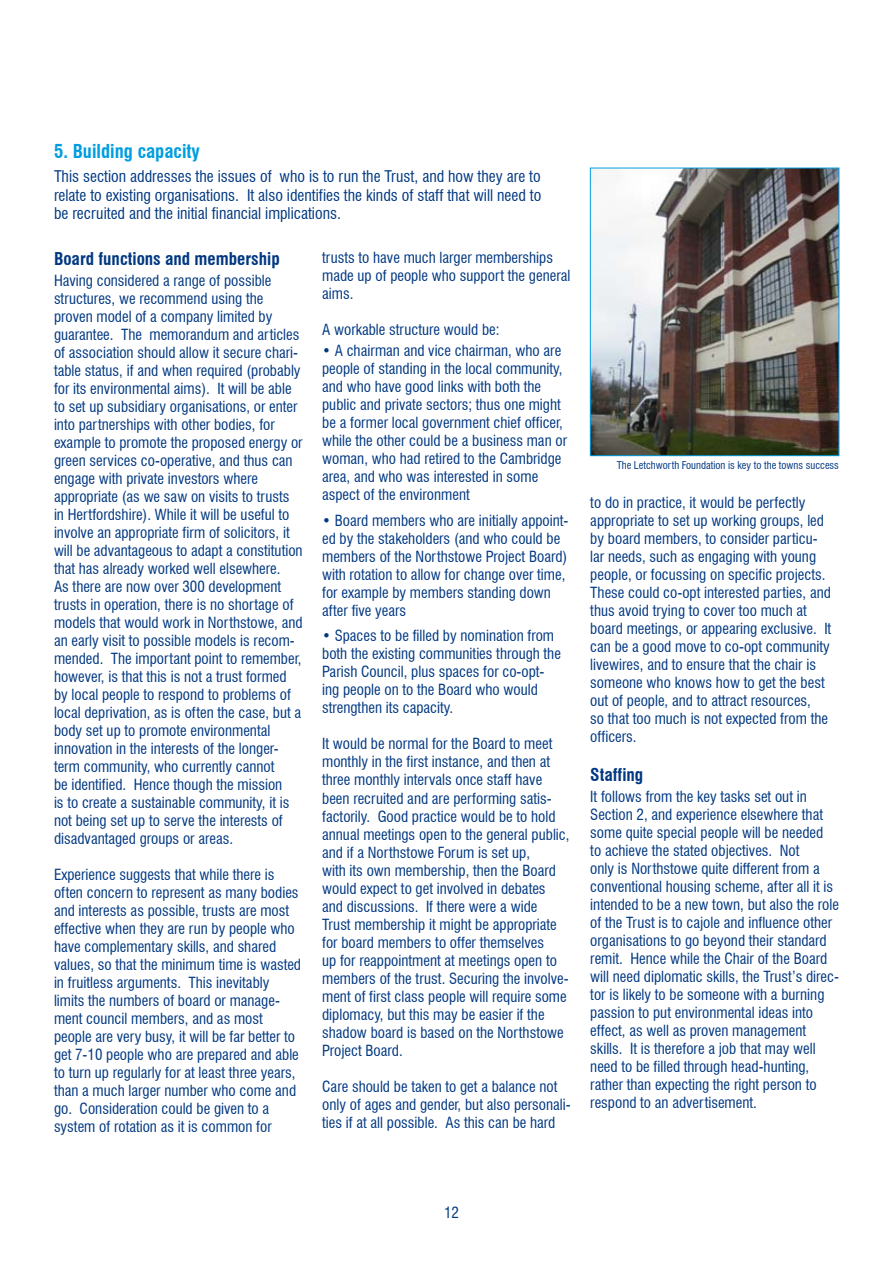
<style>
.page{position:relative;width:893px;height:1263px;background:#fff}
.page>*{position:absolute;margin:0;border:0;box-sizing:border-box;transform-origin:0 0}
.t1{font:700 condensed 18.75px "Swiss 721 BT";color:#009ee0}
.t2{font:700 condensed 17.25px "Swiss 721 BT";color:#003882}
.t3{font:condensed 15.75px/18.9px "Swiss 721 BT";color:#003882;text-align:justify}
.t4{font:condensed 15px/18px "Swiss 721 BT";color:#003882}
.t5{font:condensed 10.5px "Swiss 721 BT";color:#003882}
</style>
<div class="page">
<img style="left:592px;top:170px;width:245px;height:284px">
<div style="left:590px;top:168px;width:249px;height:288px;border:1px solid #009ee0"></div>
<p class="t1" style="left:54px;top:140px;width:147px">5. Building capacity</p>
<p class="t3" style="left:54px;top:166px;width:489px">This section addresses the issues of who is to run the Trust, and how they are to relate to existing organisations. It also identifies the kinds of staff that will need to be recruited and the initial financial implications.</p>
<p class="t2" style="left:54px;top:248px;width:227px">Board functions and membership</p>
<p class="t4" style="left:54px;top:272px;width:250px">Having considered a range of possible structures, we recommend using the proven model of a company limited by guarantee. The memorandum and articles of association should allow it secure chari&shy;table status, if and when required (probably for its environmental aims). It will be able to set up subsidiary organisations, or enter into partnerships with other bodies, for example to promote the proposed energy or green services co-operative, and thus can engage with private investors where appropriate (as we saw on visits to trusts in Hertfordshire). While it will be useful to involve an appropriate firm of solicitors, it will be advantageous to adapt a constitution that has already worked well elsewhere.<br>As there are now over 300 development trusts in operation, there is no shortage of models that would work in Northstowe, and an early visit to possible models is recom&shy;mended. The important point to remember, however, is that this is not a trust formed by local people to respond to problems of local deprivation, as is often the case, but a body set up to promote environmental innovation in the interests of the longer&shy;term community, who currently cannot<br>be identified. Hence though the mission<br>is to create a sustainable community, it is not being set up to serve the interests of disadvantaged groups or areas.</p>
<p class="t4" style="left:54px;top:866px;width:249px">Experience suggests that while there is often concern to represent as many bodies and interests as possible, trusts are most effective when they are run by people who have complementary skills, and shared values, so that the minimum time is wasted in fruitless arguments. This inevitably limits the numbers of board or manage&shy;ment council members, and as most people are very busy, it will be far better to get 7-10 people who are prepared and able to turn up regularly for at least three years, than a much larger number who come and go. Consideration could be given to a system of rotation as it is common for</p>
<p class="t4" style="left:322px;top:249px;width:250px">trusts to have much larger memberships made up of people who support the general aims.</p>
<p class="t4" style="left:322px;top:321px;width:179px">A workable structure would be:</p>
<p class="t4" style="left:322px;top:342px;width:246px">• A chairman and vice chairman, who are people of standing in the local community, and who have good links with both the public and private sectors; thus one might be a former local government chief officer, while the other could be a business man or woman, who had retired to the Cambridge area, and who was interested in some aspect of the environment</p>
<p class="t4" style="left:322px;top:511px;width:248px">• Board members who are initially appoint&shy;ed by the stakeholders (and who could be members of the Northstowe Project Board) with rotation to allow for change over time, for example by members standing down after five years</p>
<p class="t4" style="left:322px;top:627px;width:240px">• Spaces to be filled by nomination from both the existing communities through the Parish Council, plus spaces for co-opt&shy;ing people on to the Board who would strengthen its capacity.</p>
<p class="t4" style="left:322px;top:735px;width:249px">It would be normal for the Board to meet monthly in the first instance, and then at three monthly intervals once staff have been recruited and are performing satis&shy;factorily. Good practice would be to hold annual meetings open to the general public, and if a Northstowe Forum is set up,<br>with its own membership, then the Board would expect to get involved in debates and discussions. If there were a wide Trust membership it might be appropriate for board members to offer themselves<br>up for reappointment at meetings open to members of the trust. Securing the involve&shy;ment of first class people will require some diplomacy, but this may be easier if the shadow board is based on the Northstowe Project Board.</p>
<p class="t4" style="left:322px;top:1077px;width:250px">Care should be taken to get a balance not only of ages and gender, but also personali&shy;ties if at all possible. As this can be hard</p>
<p class="t5" style="left:617px;top:458px;width:224px">The Letchworth Foundation is key to the towns success</p>
<p class="t4" style="left:590px;top:493px;width:242px">to do in practice, it would be perfectly appropriate to set up working groups, led by board members, to consider particu&shy;lar needs, such as engaging with young people, or focussing on specific projects.<br>These could co-opt interested parties, and thus avoid trying to cover too much at board meetings, or appearing exclusive. It can be a good move to co-opt community livewires, and to ensure that the chair is someone who knows how to get the best out of people, and to attract resources,<br>so that too much is not expected from the officers.</p>
<p class="t2" style="left:590px;top:764px;width:54px">Staffing</p>
<p class="t4" style="left:590px;top:787px;width:250px">It follows from the key tasks set out in Section 2, and experience elsewhere that some quite special people will be needed<br>to achieve the stated objectives. Not<br>only is Northstowe quite different from a conventional housing scheme, after all it is intended to be a new town, but also the role of the Trust is to cajole and influence other organisations to go beyond their standard remit. Hence while the Chair of the Board will need diplomatic skills, the Trust’s direc&shy;tor is likely to be someone with a burning passion to put environmental ideas into effect, as well as proven management skills. It is therefore a job that may well need to be filled through head-hunting, rather than expecting the right person to respond to an advertisement.</p>
<p class="t4" style="left:444px;top:1203px;width:16px">12</p>
</div>
